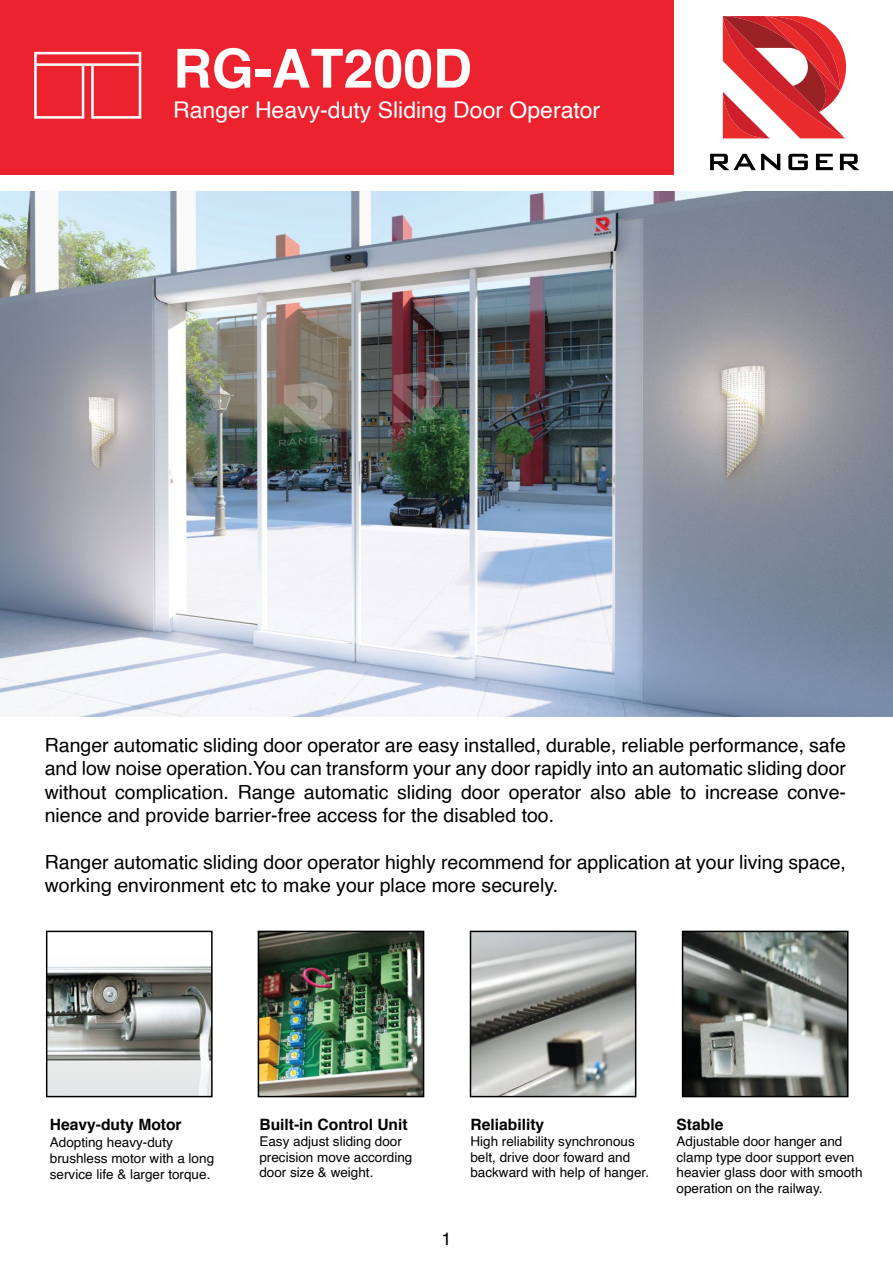
<style>
.page{position:relative;width:893px;height:1263px;background:#fff}
.page>*{position:absolute;margin:0;border:0;box-sizing:border-box;transform-origin:0 0}
.t1{font:700 53.7px "Helvetica";color:#fff}
.t2{font:22.95px "Helvetica";color:#fff}
.t3{font:19.5px/23.4px "Helvetica";color:#010101;text-align:justify}
.t4{font:18px "Helvetica";color:#010101}
.t5{font:700 15.6px "Helvetica";color:#010101}
.t6{font:13.5px/15.6px "Helvetica";color:#010101}
</style>
<div class="page">
<div style="left:0;top:0;width:673px;height:175px;background:#ec232e"></div>
<svg style="left:723px;top:16px;width:123px;height:122px"></svg>
<svg style="left:710px;top:154px;width:70px;height:16px"></svg>
<svg style="left:788px;top:154px;width:20px;height:16px"></svg>
<svg style="left:816px;top:154px;width:17px;height:16px"></svg>
<svg style="left:840px;top:154px;width:19px;height:16px"></svg>
<svg style="left:34px;top:52px;width:107px;height:67px"></svg>
<img style="left:0;top:192px;width:893px;height:525px">
<img style="left:261px;top:934px;width:160px;height:160px">
<div style="left:258px;top:931px;width:166px;height:166px;border:2px solid #010101"></div>
<img style="left:473px;top:934px;width:160px;height:160px">
<div style="left:470px;top:931px;width:166px;height:166px;border:2px solid #010101"></div>
<img style="left:685px;top:934px;width:160px;height:160px">
<div style="left:682px;top:931px;width:166px;height:166px;border:2px solid #010101"></div>
<img style="left:49px;top:966px;width:161px;height:128px">
<div style="left:46px;top:931px;width:167px;height:166px;border:2px solid #010101"></div>
<h1 class="t1" style="left:173px;top:25px;width:300px">RG-AT200D</h1>
<p class="t2" style="left:173px;top:92px;width:429px">Ranger Heavy-duty Sliding Door Operator</p>
<p class="t3" style="left:45px;top:734px;width:803px">Ranger automatic sliding door operator are easy installed, durable, reliable performance, safe and low noise operation.You can transform your any door rapidly into an automatic sliding door without complication. Range automatic sliding door operator also able to increase conve&shy;nience and provide barrier-free access for the disabled too.</p>
<p class="t3" style="left:45px;top:851px;width:803px">Ranger automatic sliding door operator highly recommend for application at your living space, working environment etc to make your place more securely.</p>
<p class="t5" style="left:50px;top:1112px;width:133px">Heavy-duty Motor</p>
<p class="t6" style="left:50px;top:1134px;width:166px;line-height:16.2px">Adopting heavy-duty brushless motor with a long service life &amp; larger torque.</p>
<p class="t5" style="left:259px;top:1112px;width:150px">Built-in Control Unit</p>
<p class="t6" style="left:259px;top:1134px;width:155px">Easy adjust sliding door precision move according door size &amp; weight.</p>
<p class="t4" style="left:441px;top:1225px;width:12px">1</p>
<p class="t5" style="left:470px;top:1112px;width:75px">Reliability</p>
<p class="t6" style="left:470px;top:1134px;width:180px">High reliability synchronous belt, drive door foward and backward with help of hanger.</p>
<p class="t5" style="left:676px;top:1112px;width:48px">Stable</p>
<p class="t6" style="left:676px;top:1134px;width:188px">Adjustable door hanger and clamp type door support even heavier glass door with smooth operation on the railway.</p>
</div>
